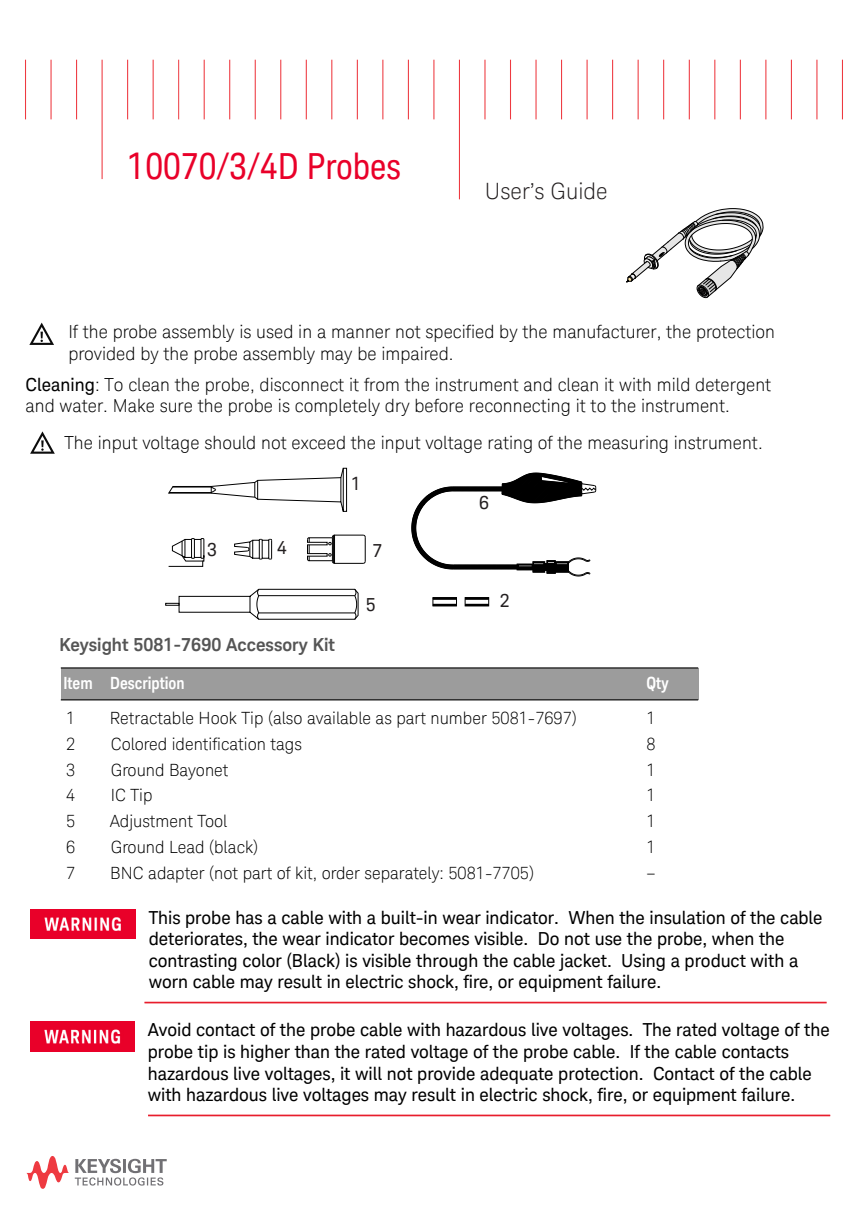
<style>
.page{position:relative;width:868px;height:1216px;background:#fff}
.page>*{position:absolute;margin:0;border:0;box-sizing:border-box;transform-origin:0 0}
.t1{font:36px "Keysight Sans Condensed";color:#e90029}
.t2{font:300 22.5px "Keysight Sans";color:#231f20}
.t3{font:18px/21.6px "Keysight Sans";letter-spacing:-.005em;color:#000}
.t4{font:300 18px/21.6px "Keysight Sans";color:#000}
.t5{font:700 18px "Keysight Sans";color:#555}
.t6{font:18px "Keysight Sans";color:#231f20}
.t7{font:300 16.88px/25.9px "Keysight Sans";color:#000;text-align:justify}
.t8{font:700 16.88px "Keysight Sans Condensed";color:#fff}
.s1{font-weight:400}
</style>
<div class="page">
<img style="left:31px;top:909px;width:104px;height:29px">
<hr style="left:144px;top:1002px;width:682px;height:1px;background:#e81d2c">
<img style="left:30px;top:1022px;width:104px;height:29px">
<hr style="left:148px;top:1114px;width:681px;height:2px;background:#e81d2c">
<hr style="left:25px;top:60px;width:1px;height:59px;background:#ee3a41">
<hr style="left:50px;top:60px;width:2px;height:59px;background:#ee3a41">
<hr style="left:76px;top:60px;width:1px;height:59px;background:#ee3a41">
<hr style="left:101px;top:60px;width:2px;height:119px;background:#ee3a41">
<hr style="left:127px;top:60px;width:1px;height:59px;background:#ee3a41">
<hr style="left:152px;top:60px;width:2px;height:59px;background:#ee3a41">
<hr style="left:178px;top:60px;width:1px;height:59px;background:#ee3a41">
<hr style="left:203px;top:60px;width:2px;height:59px;background:#ee3a41">
<hr style="left:229px;top:60px;width:1px;height:59px;background:#ee3a41">
<hr style="left:254px;top:60px;width:2px;height:59px;background:#ee3a41">
<hr style="left:280px;top:60px;width:1px;height:59px;background:#ee3a41">
<hr style="left:305px;top:60px;width:2px;height:59px;background:#ee3a41">
<hr style="left:331px;top:60px;width:1px;height:59px;background:#ee3a41">
<hr style="left:356px;top:60px;width:2px;height:59px;background:#ee3a41">
<hr style="left:382px;top:60px;width:1px;height:59px;background:#ee3a41">
<hr style="left:407px;top:60px;width:2px;height:59px;background:#ee3a41">
<hr style="left:433px;top:60px;width:1px;height:59px;background:#ee3a41">
<hr style="left:458px;top:60px;width:2px;height:139px;background:#ee3a41">
<hr style="left:484px;top:60px;width:1px;height:59px;background:#ee3a41">
<hr style="left:509px;top:60px;width:2px;height:59px;background:#ee3a41">
<hr style="left:535px;top:60px;width:1px;height:59px;background:#ee3a41">
<hr style="left:560px;top:60px;width:2px;height:59px;background:#ee3a41">
<hr style="left:586px;top:60px;width:1px;height:59px;background:#ee3a41">
<hr style="left:611px;top:60px;width:2px;height:59px;background:#ee3a41">
<hr style="left:637px;top:60px;width:1px;height:59px;background:#ee3a41">
<hr style="left:662px;top:60px;width:2px;height:59px;background:#ee3a41">
<svg style="left:75px;top:1159px;width:92px;height:26px"></svg>
<svg style="left:26px;top:1156px;width:43px;height:33px"></svg>
<hr style="left:688px;top:60px;width:1px;height:59px;background:#ee3a41">
<hr style="left:714px;top:60px;width:1px;height:59px;background:#ee3a41">
<hr style="left:739px;top:60px;width:1px;height:59px;background:#ee3a41">
<hr style="left:765px;top:60px;width:1px;height:59px;background:#ee3a41">
<hr style="left:790px;top:60px;width:1px;height:59px;background:#ee3a41">
<hr style="left:816px;top:60px;width:1px;height:59px;background:#ee3a41">
<hr style="left:841px;top:60px;width:1px;height:59px;background:#ee3a41">
<svg style="left:626px;top:208px;width:137px;height:90px"></svg>
<svg style="left:30px;top:431px;width:25px;height:23px"></svg>
<svg style="left:29px;top:323px;width:25px;height:22px"></svg>
<div style="left:61px;top:668px;width:637px;height:32px;background:#9c9c9c"></div>
<hr style="left:61px;top:699px;width:637px;height:1px;background:#000">
<hr style="left:61px;top:667px;width:637px;height:1px;background:#000">
<svg style="left:168px;top:538px;width:37px;height:29px"></svg>
<svg style="left:432px;top:597px;width:25px;height:10px"></svg>
<svg style="left:464px;top:597px;width:25px;height:10px"></svg>
<svg style="left:168px;top:467px;width:179px;height:45px"></svg>
<div style="left:165px;top:603px;width:14px;height:3px;border:1px solid #000"></div>
<svg style="left:178px;top:588px;width:181px;height:32px"></svg>
<svg style="left:234px;top:538px;width:38px;height:22px"></svg>
<div style="left:334px;top:535px;width:29px;height:29px;border:1px solid #000"></div>
<svg style="left:362px;top:534px;width:4px;height:30px"></svg>
<svg style="left:307px;top:534px;width:28px;height:30px"></svg>
<svg style="left:411px;top:472px;width:185px;height:105px"></svg>
<h1 class="t1" style="left:128px;top:145px;width:275px">10070/3/4D Probes</h1>
<p class="t2" style="left:484px;top:178px;width:124px">User’s Guide</p>
<p class="t4" style="left:68px;top:321px;width:708px">If the probe assembly is used in a manner not specified by the manufacturer, the protection provided by the probe assembly may be impaired.</p>
<p class="t4" style="left:26px;top:374px;width:746px"><span class="s1">Cleaning</span>: To clean the probe, disconnect it from the instrument and clean it with mild detergent and water. Make sure the probe is completely dry before reconnecting it to the instrument.</p>
<p class="t4" style="left:65px;top:432px;width:699px">The input voltage should not exceed the input voltage rating of the measuring instrument.</p>
<p class="t6" style="left:351px;top:473px;width:11px">1</p>
<p class="t6" style="left:207px;top:539px;width:11px">3</p>
<p class="t6" style="left:277px;top:537px;width:11px">4</p>
<p class="t6" style="left:372px;top:540px;width:11px">7</p>
<p class="t6" style="left:479px;top:492px;width:11px">6</p>
<p class="t5" style="left:59px;top:633px;width:277px">Keysight 5081-7690 Accessory Kit</p>
<p class="t6" style="left:366px;top:593px;width:11px">5</p>
<p class="t6" style="left:499px;top:590px;width:11px">2</p>
<p class="t8" style="left:63px;top:672px;width:123px">Item Description</p>
<p class="t8" style="left:646px;top:672px;width:24px">Qty</p>
<p class="t7" style="left:66px;top:705px;width:11px">1</p>
<p class="t7" style="left:110px;top:705px;width:468px">Retractable Hook Tip (also available as part number 5081-7697)</p>
<p class="t7" style="left:646px;top:705px;width:11px">1</p>
<p class="t7" style="left:66px;top:731px;width:11px">2</p>
<p class="t7" style="left:111px;top:731px;width:193px">Colored identification tags</p>
<p class="t7" style="left:66px;top:757px;width:11px">3</p>
<p class="t7" style="left:111px;top:757px;width:119px">Ground Bayonet</p>
<p class="t7" style="left:66px;top:782px;width:11px">4</p>
<p class="t7" style="left:111px;top:782px;width:43px">IC Tip</p>
<p class="t7" style="left:66px;top:808px;width:11px">5</p>
<p class="t7" style="left:110px;top:808px;width:119px">Adjustment Tool</p>
<p class="t7" style="left:66px;top:834px;width:11px">6</p>
<p class="t7" style="left:111px;top:834px;width:149px">Ground Lead (black)</p>
<p class="t7" style="left:66px;top:860px;width:11px">7</p>
<p class="t7" style="left:110px;top:860px;width:425px">BNC adapter (not part of kit, order separately: 5081-7705)</p>
<p class="t7" style="left:646px;top:731px;width:11px">8<br>1<br>1<br>1<br>1 −</p>
<p class="t3" style="left:149px;top:906px;width:675px">This probe has a cable with a built-in wear indicator. When the insulation of the cable deteriorates, the wear indicator becomes visible. Do not use the probe, when the contrasting color (Black) is visible through the cable jacket. Using a product with a worn cable may result in electric shock, fire, or equipment failure.</p>
<p class="t3" style="left:148px;top:1019px;width:683px">Avoid contact of the probe cable with hazardous live voltages. The rated voltage of the probe tip is higher than the rated voltage of the probe cable. If the cable contacts hazardous live voltages, it will not provide adequate protection. Contact of the cable with hazardous live voltages may result in electric shock, fire, or equipment failure.</p>
</div>
